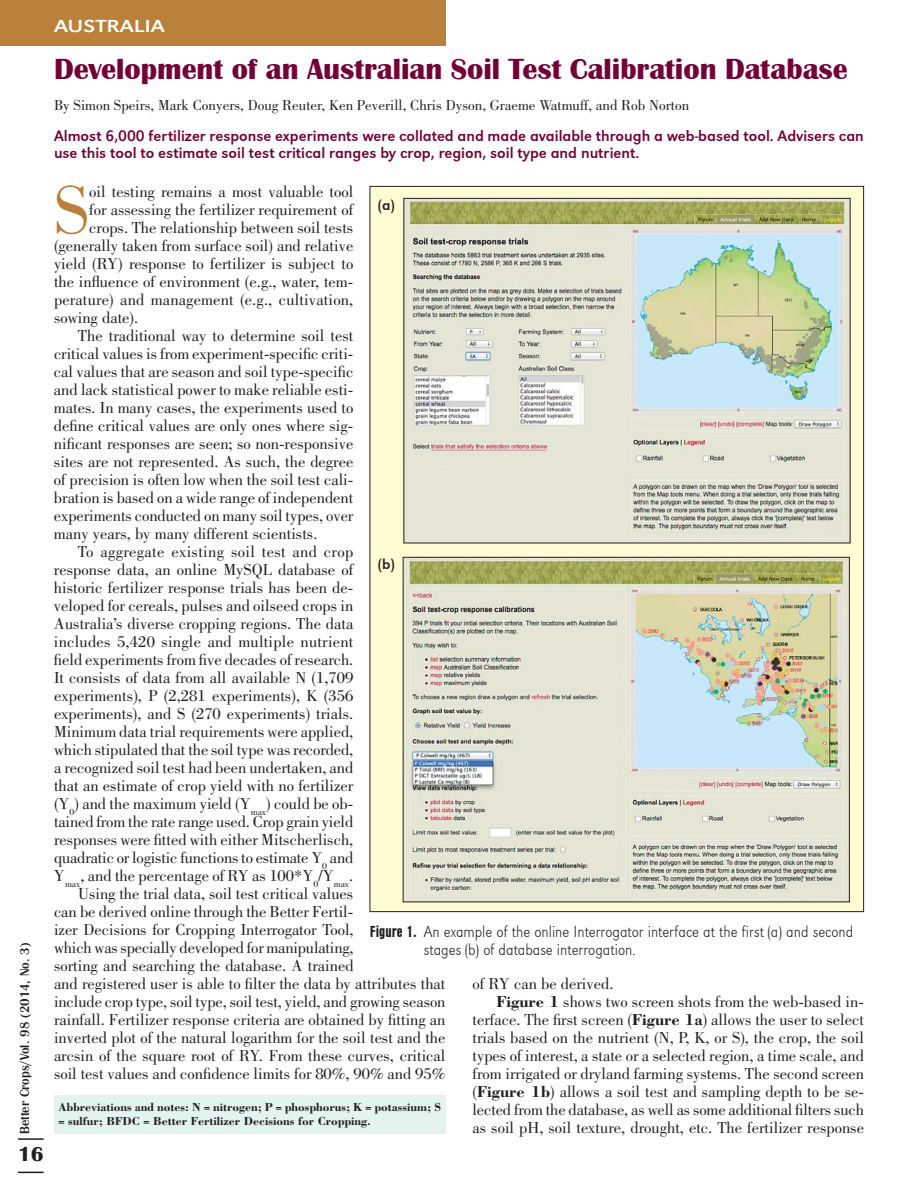
<style>
.page{position:relative;width:918px;height:1188px;background:#fff}
.page>*{position:absolute;margin:0;border:0;box-sizing:border-box;transform-origin:0 0}
.t1{font:70.35px "Bodoni";color:#bb813a}
.t2{font:700 30px "Britannic T";color:#740036}
.t3{font:700 21px "Britannic T";color:#231f20}
.t4{font:18px "URW Grotesk T Reg Wid";color:#fff;scale:1.2 1}
.t5{font:16.5px "Bodoni";color:#231f20}
.t6{font:16.5px/18px "URW Grotesk T Ext Lig Ext Nar";color:#231f20}
.t7{font:16.5px "Bodoni";letter-spacing:.02em;color:#231f20}
.t8{font:15.75px/17.2px "URW Grotesk T";color:#740036}
.t9{font:15px "Bodoni";color:#231f20}
.t10{font:15px "URW Grotesk T";color:#231f20}
.t11{font:500 13.5px "Britannic T";color:#231f20}
.t12{font:700 12px/14.4px "Bodoni";color:#231f20}
.s1{font-family:"URW Grotesk T Bol Con"}
.s2{font-weight:700}
</style>
<div class="page">
<hr style="left:18px;top:1138px;width:26px;height:2px;background:#231f20">
<svg style="left:18px;top:1172px;width:26px;height:1px"></svg>
<div style="left:0;top:0;width:445px;height:46px;background:#bb813a"></div>
<div style="left:54px;top:1096px;width:392px;height:38px;background:#e2f3f0"></div>
<div style="left:370px;top:186px;width:494px;height:726px;background:#fffbd2"></div>
<img style="left:406px;top:200px;width:442px;height:341px">
<img style="left:405px;top:559px;width:443px;height:341px">
<div style="left:403px;top:557px;width:447px;height:345px;border:1px solid #231f20"></div>
<p class="t11" style="left:16px;top:1134px;width:193px;rotate:-90deg">Better Crops/Vol. 98 (2014, No. 3)</p>
<p class="t3" style="left:18px;top:1140px;width:27px">16</p>
<p class="t4" style="left:54px;top:14px;width:94px">AUSTRALIA</p>
<h2 class="t2" style="left:54px;top:49px;width:795px">Development of an Australian Soil Test Calibration Database</h2>
<p class="t9" style="left:54px;top:100px;width:637px">By Simon Speirs, Mark Conyers, Doug Reuter, Ken Peverill, Chris Dyson, Graeme Watmuff, and Rob Norton</p>
<p class="t8" style="left:54px;top:127px;width:811px">Almost 6,000 fertilizer response experiments were collated and made available through a web-based tool. Advisers can use this tool to estimate soil test critical ranges by crop, region, soil type and nutrient.</p>
<h1 class="t1" style="left:54px;top:184px;width:37px">S</h1>
<p class="t5" style="left:89px;top:186px;width:266px">oil testing remains a most valuable tool</p>
<p class="t10" style="left:378px;top:196px;width:19px">(a)</p>
<p class="t5" style="left:89px;top:204px;width:266px">for assessing the fertilizer requirement of</p>
<p class="t5" style="left:89px;top:222px;width:266px">crops. The relationship between soil tests</p>
<p class="t5" style="left:54px;top:240px;width:301px">(generally taken from surface soil) and relative</p>
<p class="t5" style="left:54px;top:258px;width:301px">yield (RY) response to fertilizer is subject to</p>
<p class="t5" style="left:54px;top:276px;width:301px">the influence of environment (e.g., water, tem-</p>
<p class="t5" style="left:54px;top:294px;width:301px">perature) and management (e.g., cultivation,</p>
<p class="t5" style="left:54px;top:312px;width:86px">sowing date).</p>
<p class="t5" style="left:78px;top:330px;width:277px">The traditional way to determine soil test</p>
<p class="t5" style="left:54px;top:348px;width:301px">critical values is from experiment-specific criti-</p>
<p class="t5" style="left:54px;top:366px;width:301px">cal values that are season and soil type-specific</p>
<p class="t5" style="left:54px;top:384px;width:301px">and lack statistical power to make reliable esti-</p>
<p class="t5" style="left:54px;top:402px;width:301px">mates. In many cases, the experiments used to</p>
<p class="t5" style="left:54px;top:420px;width:301px">define critical values are only ones where sig-</p>
<p class="t5" style="left:54px;top:438px;width:301px">nificant responses are seen; so non-responsive</p>
<p class="t5" style="left:54px;top:456px;width:301px">sites are not represented. As such, the degree</p>
<p class="t5" style="left:54px;top:474px;width:301px">of precision is often low when the soil test cali-</p>
<p class="t5" style="left:54px;top:492px;width:301px">bration is based on a wide range of independent</p>
<p class="t5" style="left:54px;top:510px;width:301px">experiments conducted on many soil types, over</p>
<p class="t5" style="left:54px;top:528px;width:265px">many years, by many different scientists.</p>
<p class="t7" style="left:78px;top:546px;width:277px">To aggregate existing soil test and crop</p>
<p class="t5" style="left:54px;top:564px;width:301px">response data, an online MySQL database of</p>
<p class="t5" style="left:54px;top:582px;width:301px">historic fertilizer response trials has been de-</p>
<p class="t5" style="left:54px;top:600px;width:301px">veloped for cereals, pulses and oilseed crops in</p>
<p class="t5" style="left:54px;top:618px;width:301px">Australia’s diverse cropping regions. The data</p>
<p class="t5" style="left:54px;top:636px;width:301px">includes 5,420 single and multiple nutrient</p>
<p class="t5" style="left:54px;top:654px;width:301px">field experiments from five decades of research.</p>
<p class="t5" style="left:54px;top:672px;width:301px">It consists of data from all available N (1,709</p>
<p class="t5" style="left:54px;top:690px;width:301px">experiments), P (2,281 experiments), K (356</p>
<p class="t5" style="left:54px;top:708px;width:301px">experiments), and S (270 experiments) trials.</p>
<p class="t5" style="left:54px;top:726px;width:301px">Minimum data trial requirements were applied,</p>
<p class="t5" style="left:54px;top:744px;width:301px">which stipulated that the soil type was recorded,</p>
<p class="t5" style="left:54px;top:762px;width:301px">a recognized soil test had been undertaken, and</p>
<p class="t5" style="left:54px;top:780px;width:301px">that an estimate of crop yield with no fertilizer</p>
<p class="t5" style="left:54px;top:798px;width:301px">(Y<sub>0</sub>) and the maximum yield (Y<sub>max</sub>) could be ob-</p>
<p class="t5" style="left:54px;top:816px;width:301px">tained from the rate range used. Crop grain yield</p>
<p class="t5" style="left:54px;top:834px;width:301px">responses were fitted with either Mitscherlisch,</p>
<p class="t5" style="left:54px;top:852px;width:301px">quadratic or logistic functions to estimate Y<sub>0</sub> and</p>
<p class="t5" style="left:54px;top:870px;width:301px">Y<sub>max</sub>, and the percentage of RY as 100*Y<sub>0</sub>/Y<sub>max</sub>.</p>
<p class="t5" style="left:78px;top:888px;width:277px">Using the trial data, soil test critical values</p>
<p class="t5" style="left:54px;top:906px;width:301px">can be derived online through the Better Fertil-</p>
<p class="t5" style="left:54px;top:924px;width:301px">izer Decisions for Cropping Interrogator Tool,</p>
<p class="t5" style="left:54px;top:942px;width:301px">which was specially developed for manipulating,</p>
<p class="t5" style="left:54px;top:960px;width:301px">sorting and searching the database. A trained</p>
<p class="t5" style="left:54px;top:978px;width:393px">and registered user is able to filter the data by attributes that</p>
<p class="t5" style="left:54px;top:996px;width:393px">include crop type, soil type, soil test, yield, and growing season</p>
<p class="t5" style="left:54px;top:1014px;width:393px">rainfall. Fertilizer response criteria are obtained by fitting an</p>
<p class="t5" style="left:54px;top:1032px;width:393px">inverted plot of the natural logarithm for the soil test and the</p>
<p class="t5" style="left:54px;top:1050px;width:393px">arcsin of the square root of RY. From these curves, critical</p>
<p class="t5" style="left:54px;top:1068px;width:393px">soil test values and confidence limits for 80%, 90% and 95%</p>
<p class="t10" style="left:378px;top:554px;width:19px">(b)</p>
<p class="t6" style="left:424px;top:921px;width:431px;text-indent:-54px"><span class="s1">Figure 1.</span> An example of the online Interrogator interface at the first (a) and second stages (b) of database interrogation.</p>
<p class="t5" style="left:473px;top:978px;width:142px">of RY can be derived.</p>
<p class="t5" style="left:496px;top:996px;width:369px"><span class="s2">Figure 1</span> shows two screen shots from the web-based in-</p>
<p class="t5" style="left:473px;top:1014px;width:393px">terface. The first screen (<span class="s2">Figure 1a</span>) allows the user to select</p>
<p class="t5" style="left:473px;top:1032px;width:393px">trials based on the nutrient (N, P, K, or S), the crop, the soil</p>
<p class="t5" style="left:473px;top:1050px;width:393px">types of interest, a state or a selected region, a time scale, and</p>
<p class="t5" style="left:473px;top:1068px;width:393px">from irrigated or dryland farming systems. The second screen</p>
<p class="t5" style="left:473px;top:1086px;width:393px">(<span class="s2">Figure 1b</span>) allows a soil test and sampling depth to be se-</p>
<p class="t5" style="left:473px;top:1104px;width:393px">lected from the database, as well as some additional filters such</p>
<p class="t5" style="left:473px;top:1122px;width:393px">as soil pH, soil texture, drought, etc. The fertilizer response</p>
<p class="t12" style="left:58px;top:1101px;width:384px">Abbreviations and notes: N = nitrogen; P = phosphorus; K = potassium; S = sulfur; BFDC = Better Fertilizer Decisions for Cropping.</p>
</div>
